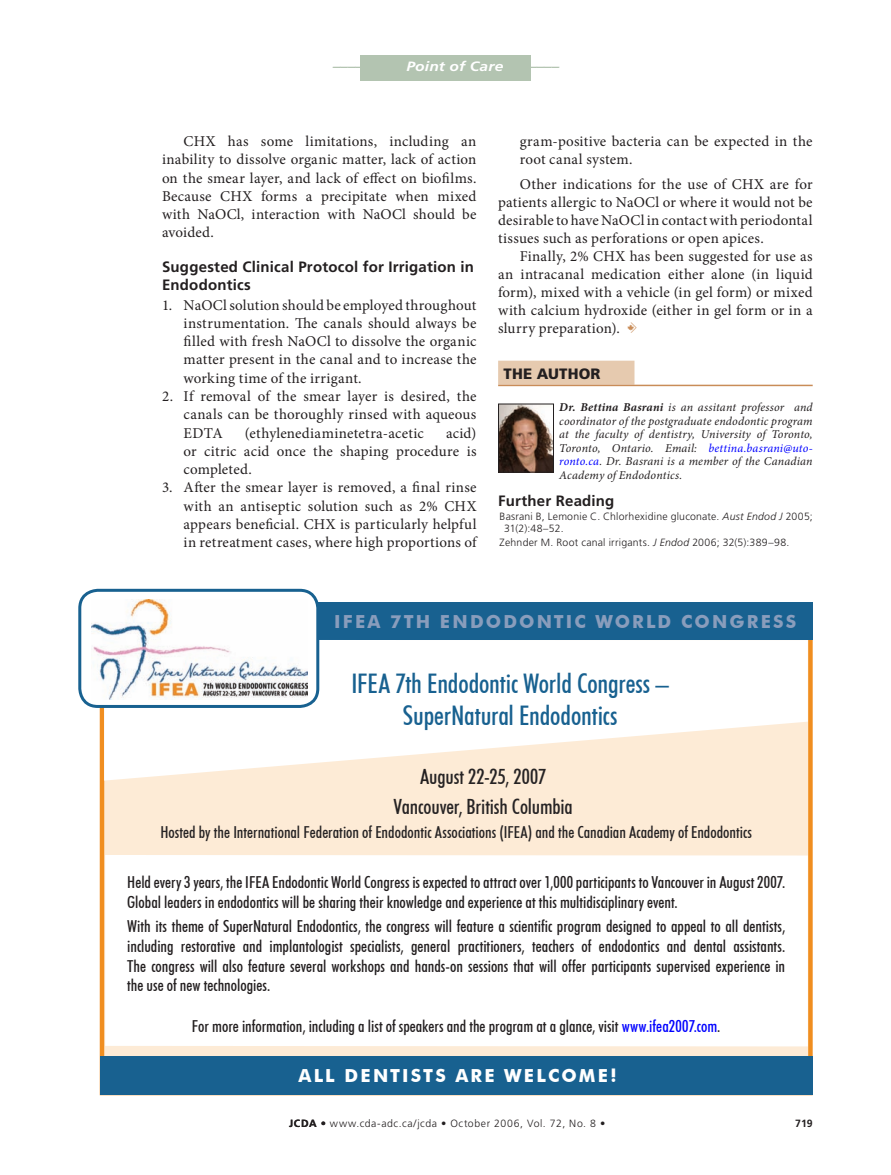
<style>
.page{position:relative;width:891px;height:1175px;background:#fff}
.page>*{position:absolute;margin:0;border:0;box-sizing:border-box;transform-origin:0 0}
._1_-contact_author_f{font:500 condensed 27px/32.4px "Futura BT";letter-spacing:-.005em;color:#186190;text-align:center}
._1_-contact_author_f-2{font:500 condensed 21px "Futura BT";letter-spacing:-.005em;color:#262324}
._1_-contact_author_f-3{font:700 18px "Futura BT";letter-spacing:.12em;color:#899dbc}
._1_-contact_author_f-4{font:700 18px "Futura BT";letter-spacing:.115em;color:#fff}
._1_-contact_author_f-5{font:500 condensed 16.5px/19.8px "Futura BT";color:#231f20}
._1_-contact_author_f-6{font:500 condensed 16.5px "Futura BT";color:#262324}
._1_-body_bullet{font:15px/18.3px "Minion Pro";letter-spacing:.015em;color:#231f20;text-align:justify}
._1-body_minion{font:15px/18px "Minion Pro";letter-spacing:.015em;color:#231f20;text-align:justify}
._1_-Subheads{font:700 15px/18.3px "Frutiger LT Std";letter-spacing:.015em;color:#231f20}
._1_-_THE_AUTHOR__hea{font:900 15px "Frutiger LT Std";letter-spacing:.01em;color:#231f20}
.t1{font:italic 700 13.5px "Frutiger LT Std";color:#b3c4b1;scale:1.15 1}
.t2{font:italic 700 13.5px "Frutiger LT Std";letter-spacing:.01em;color:#fff;scale:1.15 1}
._1_-Author_info_blur{font:italic 12px/13.5px "Minion Pro";letter-spacing:.015em;color:#231f20;text-align:justify}
._1_-references_clini{font:300 10.5px/12px "Frutiger LT Std";letter-spacing:.025em;color:#231f20}
._1_-references_clini-2{font:300 10.5px "Frutiger LT Std";letter-spacing:.055em;color:#231f20}
.t3{font:700 10.5px "Frutiger LT Std";color:#231f20}
.s1{font-family:"CDA";color:#c98c58}
.s2{font-weight:700}
.s3{color:#00f}
.s4{font-style:italic}
.s5{color:#231f20}
</style>
<div class="page">
<div style="left:361px;top:55px;width:170px;height:26px;background:#b3c4b1"></div>
<div style="left:498px;top:361px;width:136px;height:24px;background:#e6caaf"></div>
<hr style="left:498px;top:385px;width:315px;height:1px;background:#c98c58">
<img style="left:500px;top:405px;width:52px;height:65px">
<div style="left:498px;top:403px;width:56px;height:69px;border:1px solid #231f20"></div>
<div style="left:102px;top:604px;width:708px;height:489px;background:#fdebd6"></div>
<div style="left:100px;top:1056px;width:713px;height:38px;background:#186190"></div>
<div style="left:318px;top:602px;width:495px;height:38px;background:#186190"></div>
<svg style="left:104px;top:640px;width:704px;height:140px;fill:#fff"></svg>
<div style="left:80px;top:590px;width:238px;height:116px;background:#fff;border-radius:18px"></div>
<img style="left:92px;top:599px;width:216px;height:100px">
<div style="left:78px;top:589px;width:241px;height:119px;border:3px solid #186190;border-radius:18px"></div>
<div style="left:105px;top:855px;width:703px;height:191px;background:#fff"></div>
<p class="t1" style="left:333px;top:58px;width:48px">–––––––</p>
<p class="t2" style="left:406px;top:58px;width:86px">Point of Care</p>
<p class="t1" style="left:521px;top:58px;width:34px">–––––</p>
<p class="_1-body_minion" style="left:162px;top:132px;width:316px;text-indent:22px">CHX has some limitations, including an inability to dissolve organic matter, lack of action on the smear layer, and lack of effect on biofilms.<br>Because CHX forms a precipitate when mixed with NaOCl, interaction with NaOCl should be avoided.</p>
<p class="_1_-Subheads" style="left:162px;top:257px;width:314px">Suggested Clinical Protocol for Irrigation in<br>Endodontics</p>
<p class="_1_-body_bullet" style="left:184px;top:296px;width:294px;text-indent:-22px">1. NaOCl solution should be employed throughout instrumentation. The canals should always be filled with fresh NaOCl to dissolve the organic matter present in the canal and to increase the working time of the irrigant.</p>
<p class="_1_-body_bullet" style="left:184px;top:387px;width:294px;text-indent:-22px">2. If removal of the smear layer is desired, the canals can be thoroughly rinsed with aqueous EDTA</p>
<p class="_1_-body_bullet" style="left:184px;top:424px;width:294px;text-indent:262px">acid) or citric acid once the shaping procedure is completed.</p>
<p class="_1_-body_bullet" style="left:184px;top:478px;width:294px;text-indent:-22px">3. After the smear layer is removed, a final rinse with an antiseptic solution such as 2% CHX appears beneficial. CHX is particularly helpful in retreatment cases, where high proportions of</p>
<p class="_1_-body_bullet" style="left:245px;top:424px;width:180px">(ethylenediaminetetra-acetic</p>
<p class="_1_-body_bullet" style="left:520px;top:132px;width:294px">gram-positive bacteria can be expected in the root canal system.</p>
<p class="_1-body_minion" style="left:498px;top:175px;width:316px;text-indent:22px">Other indications for the use of CHX are for patients allergic to NaOCl or where it would not be desirable to have NaOCl in contact with periodontal tissues such as perforations or open apices.</p>
<p class="_1-body_minion" style="left:498px;top:247px;width:316px;text-indent:22px">Finally, 2% CHX has been suggested for use as an intracanal medication either alone (in liquid form), mixed with a vehicle (in gel form) or mixed with calcium hydroxide (either in gel form or in a slurry preparation). <span class="s1">a</span></p>
<p class="_1_-_THE_AUTHOR__hea" style="left:504px;top:365px;width:99px">THE AUTHOR</p>
<p class="_1_-Author_info_blur" style="left:559px;top:400px;width:255px"><span class="s2">Dr. Bettina Basrani</span> is an assitant professor and coordinator of the postgraduate endodontic program at the faculty of dentistry, University of Toronto, Toronto, Ontario. Email: <span class="s3">bettina.basrani@uto&shy;ronto.ca</span>. Dr. Basrani is a member of the Canadian Academy of Endodontics.</p>
<p class="_1_-Subheads" style="left:498px;top:492px;width:118px">Further Reading</p>
<p class="_1_-references_clini" style="left:504px;top:510px;width:310px;text-indent:-4px">Basrani B, Lemonie C. Chlorhexidine gluconate. <span class="s4">Aust Endod J</span> 2005;<br>31(2):48–52.</p>
<p class="_1_-references_clini" style="left:500px;top:536px;width:291px">Zehnder M. Root canal irrigants. <span class="s4">J Endod</span> 2006; 32(5):389–98.</p>
<p class="_1_-contact_author_f-3" style="left:334px;top:610px;width:464px">IFEA 7TH ENDODONTI C WORLD CONGRESS</p>
<p class="_1_-contact_author_f" style="left:351px;top:667px;width:319px">IFEA 7th Endodontic World Congress –<br>SuperNatural Endodontics</p>
<p class="_1_-contact_author_f-2" style="left:420px;top:764px;width:128px"><span class="s5">A</span>ugust 22-25, 2007</p>
<p class="_1_-contact_author_f-2" style="left:394px;top:793px;width:181px">Vancouver, British Columbia</p>
<p class="_1_-contact_author_f-6" style="left:160px;top:822px;width:593px">Hosted by the International Federation of Endodontic Associations (IFEA) and the Canadian Academy of Endodontics</p>
<p class="_1_-contact_author_f-5" style="left:127px;top:872px;width:660px">Held every 3 years, the IFEA Endodontic World Congress is expected to attract over 1,000 participants to Vancouver in August 2007.<br>Global leaders in endodontics will be sharing their knowledge and experience at this multidisciplinary event.</p>
<p class="_1_-contact_author_f-5" style="left:127px;top:916px;width:660px;text-align:justify">With its theme of SuperNatural Endodontics, the congress will feature a scientific program designed to appeal to all dentists, including restorative and implantologist specialists, general practitioners, teachers of endodontics and dental assistants.<br>The congress will also feature several workshops and hands-on sessions that will offer participants supervised experience in the use of new technologies.</p>
<p class="_1_-contact_author_f-5" style="left:192px;top:1015px;width:530px">For more information, including a list of speakers and the program at a glance, visit <span class="s3">www.ifea2007.com</span>.</p>
<p class="_1_-contact_author_f-4" style="left:299px;top:1064px;width:319px">ALL DE NTISTS ARE WE LCOME!</p>
<p class="t3" style="left:289px;top:1117px;width:7px">JCDA•</p>
<p class="_1_-references_clini-2" style="left:330px;top:1117px;width:277px">www.cda-adc.ca/jcda • October 2006, Vol. 72, No. 8 •</p>
<p class="t3" style="left:795px;top:1117px;width:19px">719</p>
</div>
